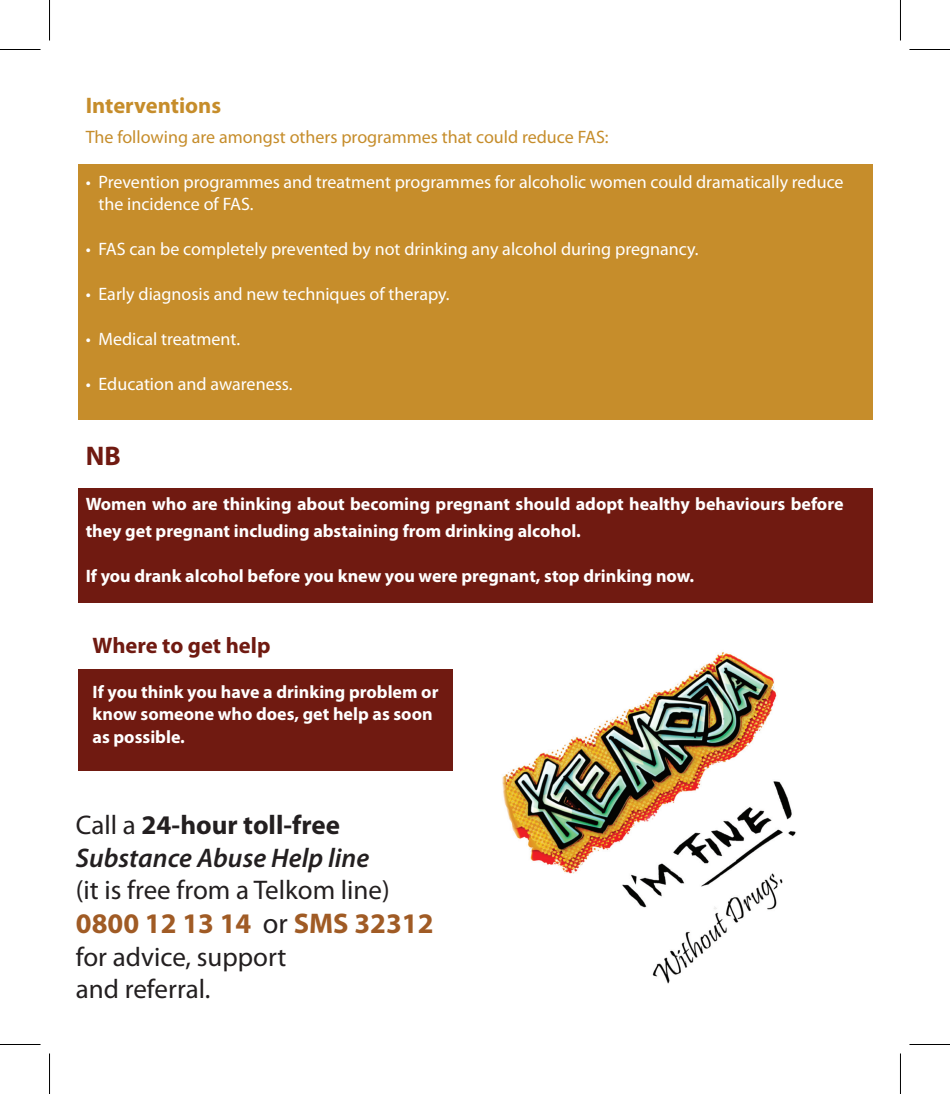
<style>
.page{position:relative;width:950px;height:1094px;background:#fff}
.page>*{position:absolute;margin:0;border:0;box-sizing:border-box;transform-origin:0 0}
.t1{font:700 28.5px "Myriad Pro";color:#a05b25}
.t2{font:27px/32.4px "Myriad Pro";color:#231f20}
.t3{font:italic 600 27px/32.4px "Myriad Pro";color:#231f20}
.t4{font:700 27px "Myriad Pro";color:#701a11}
.t5{font:700 22.5px "Myriad Pro";color:#701a11}
.t6{font:700 22.5px "Myriad Pro";color:#c68d2b}
.t7{font:700 18px/22.5px "Myriad Pro";color:#fff}
.t8{font:18px/22.5px "Myriad Pro";color:#fff}
.t9{font:18px "Myriad Pro";color:#c68d2b}
.s1{font-weight:400;font-style:normal}
.s2{font-weight:700;font-style:normal}
.s3{font-weight:400;color:#231f20}
</style>
<div class="page">
<img style="left:452px;top:652px;width:344px;height:332px">
<div style="left:78px;top:489px;width:793px;height:114px;background:#701a11"></div>
<div style="left:78px;top:669px;width:374px;height:102px;background:#701a11"></div>
<div style="left:78px;top:164px;width:793px;height:255px;background:#c68d2b"></div>
<hr style="left:0;top:49px;width:40px;height:1px;background:#000">
<hr style="left:909px;top:49px;width:40px;height:1px;background:#000">
<hr style="left:0;top:1044px;width:40px;height:1px;background:#000">
<hr style="left:909px;top:1044px;width:40px;height:1px;background:#000">
<hr style="left:49px;top:0;width:1px;height:41px;background:#000">
<hr style="left:49px;top:1053px;width:1px;height:41px;background:#000">
<hr style="left:900px;top:0;width:1px;height:41px;background:#000">
<hr style="left:900px;top:1053px;width:1px;height:41px;background:#000">
<p class="t6" style="left:86px;top:91px;width:137px">Interventions</p>
<p class="t9" style="left:86px;top:126px;width:524px">The following are amongst others programmes that could reduce FAS:</p>
<p class="t8" style="left:98px;top:170px;width:746px;text-indent:-13px">• Prevention programmes and treatment programmes for alcoholic women could dramatically reduce the incidence of FAS.</p>
<p class="t8" style="left:86px;top:238px;width:614px">• FAS can be completely prevented by not drinking any alcohol during pregnancy.</p>
<p class="t8" style="left:86px;top:283px;width:365px">• Early diagnosis and new techniques of therapy.</p>
<p class="t8" style="left:86px;top:328px;width:156px">• Medical treatment.</p>
<p class="t8" style="left:86px;top:373px;width:208px">• Education and awareness.</p>
<h2 class="t4" style="left:86px;top:439px;width:36px">NB</h2>
<p class="t7" style="left:86px;top:490px;width:759px;line-height:27px">Women who are thinking about becoming pregnant should adopt healthy behaviours before they get pregnant including abstaining from drinking alcohol.</p>
<p class="t7" style="left:86px;top:565px;width:610px">If you drank alcohol before you knew you were pregnant, stop drinking now.</p>
<p class="t5" style="left:92px;top:630px;width:179px">Where to get help</p>
<p class="t7" style="left:92px;top:680px;width:347px">If you think you have a drinking problem or know someone who does, get help as soon as possible.</p>
<h2 class="t3" style="left:76px;top:808px;width:295px"><span class="s1">Call a</span> <span class="s2">24-hour toll-free<br></span>Substance Abuse Help line</h2>
<h2 class="t2" style="left:76px;top:873px;width:315px">(it is free from a Telkom line)</h2>
<h1 class="t1" style="left:76px;top:905px;width:359px">0800 12 13 14 <span class="s3">or</span> SMS 32312</h1>
<h2 class="t2" style="left:76px;top:940px;width:212px">for advice, support and referral.</h2>
</div>
